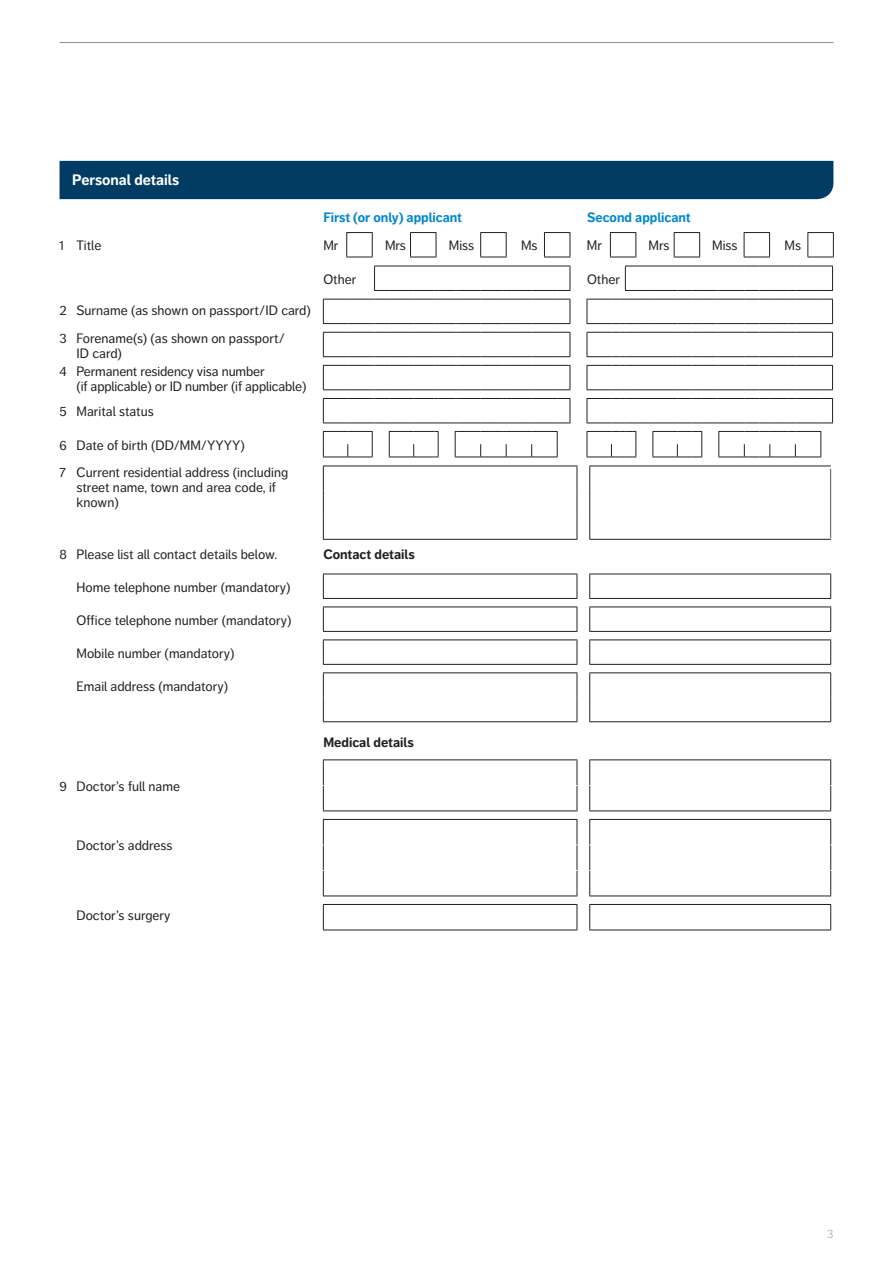
<style>
.page{position:relative;width:893px;height:1263px;background:#fff}
.page>*{position:absolute;margin:0;border:0;box-sizing:border-box;transform-origin:0 0}
.t1{font:700 15px "Friends Life Dagny";color:#fff}
.t2{font:13.8px "Friends Life Dagny";color:#231f20}
.t3{font:13.5px/28.3px "Friends Life Dagny";color:#231f20}
.t4{font:700 13.5px "Friends Life Dagny";color:#0088ce}
.t5{font:700 13.5px "Friends Life Dagny";color:#231f20}
.t6{font:300 12px "Friends Life Dagny";color:#939598}
</style>
<div class="page">
<hr style="left:60px;top:42px;width:773px;height:1px;background:#939598">
<div style="left:60px;top:161px;width:773px;height:38px;background:#003c64"></div>
<svg style="left:346px;top:232px;width:27px;height:26px"></svg>
<svg style="left:807px;top:232px;width:27px;height:26px"></svg>
<svg style="left:410px;top:232px;width:360px;height:26px"></svg>
<svg style="left:323px;top:266px;width:509px;height:191px"></svg>
<svg style="left:374px;top:266px;width:197px;height:25px"></svg>
<svg style="left:625px;top:266px;width:208px;height:25px"></svg>
<svg style="left:323px;top:299px;width:248px;height:25px"></svg>
<svg style="left:587px;top:299px;width:246px;height:25px"></svg>
<svg style="left:323px;top:332px;width:248px;height:25px"></svg>
<svg style="left:323px;top:365px;width:248px;height:25px"></svg>
<svg style="left:587px;top:332px;width:246px;height:25px"></svg>
<svg style="left:587px;top:365px;width:246px;height:25px"></svg>
<svg style="left:323px;top:431px;width:50px;height:27px"></svg>
<svg style="left:389px;top:431px;width:50px;height:27px"></svg>
<svg style="left:455px;top:431px;width:103px;height:27px"></svg>
<svg style="left:587px;top:431px;width:49px;height:27px"></svg>
<svg style="left:652px;top:431px;width:50px;height:27px"></svg>
<svg style="left:718px;top:431px;width:103px;height:27px"></svg>
<svg style="left:323px;top:398px;width:248px;height:26px"></svg>
<svg style="left:587px;top:398px;width:246px;height:26px"></svg>
<svg style="left:323px;top:467px;width:508px;height:256px"></svg>
<hr style="left:589px;top:466px;width:242px;height:1px;background:#231f20">
<hr style="left:323px;top:466px;width:254px;height:1px;background:#231f20">
<svg style="left:323px;top:466px;width:1px;height:73px"></svg>
<svg style="left:577px;top:466px;width:1px;height:73px"></svg>
<svg style="left:589px;top:466px;width:1px;height:73px"></svg>
<hr style="left:830px;top:469px;width:1px;height:69px;background:#231f20">
<svg style="left:323px;top:548px;width:255px;height:173px"></svg>
<hr style="left:323px;top:721px;width:254px;height:1px;background:#231f20">
<hr style="left:323px;top:539px;width:254px;height:1px;background:#231f20">
<hr style="left:589px;top:539px;width:242px;height:1px;background:#231f20">
<svg style="left:589px;top:548px;width:242px;height:175px"></svg>
<hr style="left:589px;top:664px;width:242px;height:1px;background:#231f20">
<hr style="left:589px;top:759px;width:242px;height:1px;background:#231f20">
<svg style="left:589px;top:760px;width:242px;height:170px"></svg>
<hr style="left:589px;top:810px;width:242px;height:1px;background:#231f20">
<hr style="left:323px;top:759px;width:254px;height:1px;background:#231f20">
<svg style="left:323px;top:760px;width:255px;height:170px"></svg>
<hr style="left:323px;top:929px;width:254px;height:1px;background:#231f20">
<p class="t1" style="left:72px;top:171px;width:108px">Personal details</p>
<p class="t4" style="left:323px;top:210px;width:140px">First (or only) applicant</p>
<p class="t4" style="left:587px;top:210px;width:105px">Second applicant</p>
<p class="t3" style="left:60px;top:231px;width:43px">1 Title</p>
<p class="t3" style="left:323px;top:231px;width:17px">Mr</p>
<p class="t3" style="left:385px;top:231px;width:22px">Mrs</p>
<p class="t3" style="left:449px;top:231px;width:27px">Miss</p>
<p class="t3" style="left:521px;top:231px;width:18px">Ms</p>
<p class="t2" style="left:587px;top:238px;width:17px">Mr</p>
<p class="t3" style="left:649px;top:231px;width:22px">Mrs</p>
<p class="t3" style="left:712px;top:231px;width:27px">Miss</p>
<p class="t3" style="left:784px;top:231px;width:18px">Ms</p>
<p class="t3" style="left:323px;top:265px;width:34px">Other</p>
<p class="t3" style="left:587px;top:265px;width:34px">Other</p>
<p class="t3" style="left:60px;top:296px;width:253px">2 Surname (as shown on passport/ID card)<br>3 Forename(s) (as shown on passport/</p>
<p class="t3" style="left:60px;top:344px;width:207px;line-height:18.1px;text-indent:17px">ID card)<br>4 Permanent residency visa number</p>
<p class="t3" style="left:60px;top:374px;width:248px;line-height:24.9px;text-indent:17px">(if applicable) or ID number (if applicable)<br>5 Marital status</p>
<p class="t3" style="left:60px;top:431px;width:230px;line-height:27.3px">6 Date of birth (DD/MM/YYYY)<br>7 Current residential address (including</p>
<p class="t3" style="left:77px;top:480px;width:201px;line-height:15px">street name, town and area code, if known)</p>
<p class="t3" style="left:60px;top:540px;width:219px">8 Please list all contact details below.</p>
<p class="t5" style="left:323px;top:546px;width:93px">Contact details</p>
<p class="t3" style="left:77px;top:573px;width:216px">Home telephone number (mandatory)</p>
<p class="t3" style="left:77px;top:606px;width:217px">Office telephone number (mandatory)</p>
<p class="t3" style="left:77px;top:639px;width:160px">Mobile number (mandatory)</p>
<p class="t3" style="left:77px;top:672px;width:153px">Email address (mandatory)</p>
<p class="t3" style="left:60px;top:772px;width:122px">9 Doctor’s full name</p>
<p class="t3" style="left:77px;top:831px;width:97px">Doctor’s address</p>
<p class="t3" style="left:77px;top:901px;width:96px">Doctor’s surgery</p>
<p class="t5" style="left:323px;top:735px;width:92px">Medical details</p>
<p class="t6" style="left:827px;top:1227px;width:8px">3</p>
</div>
